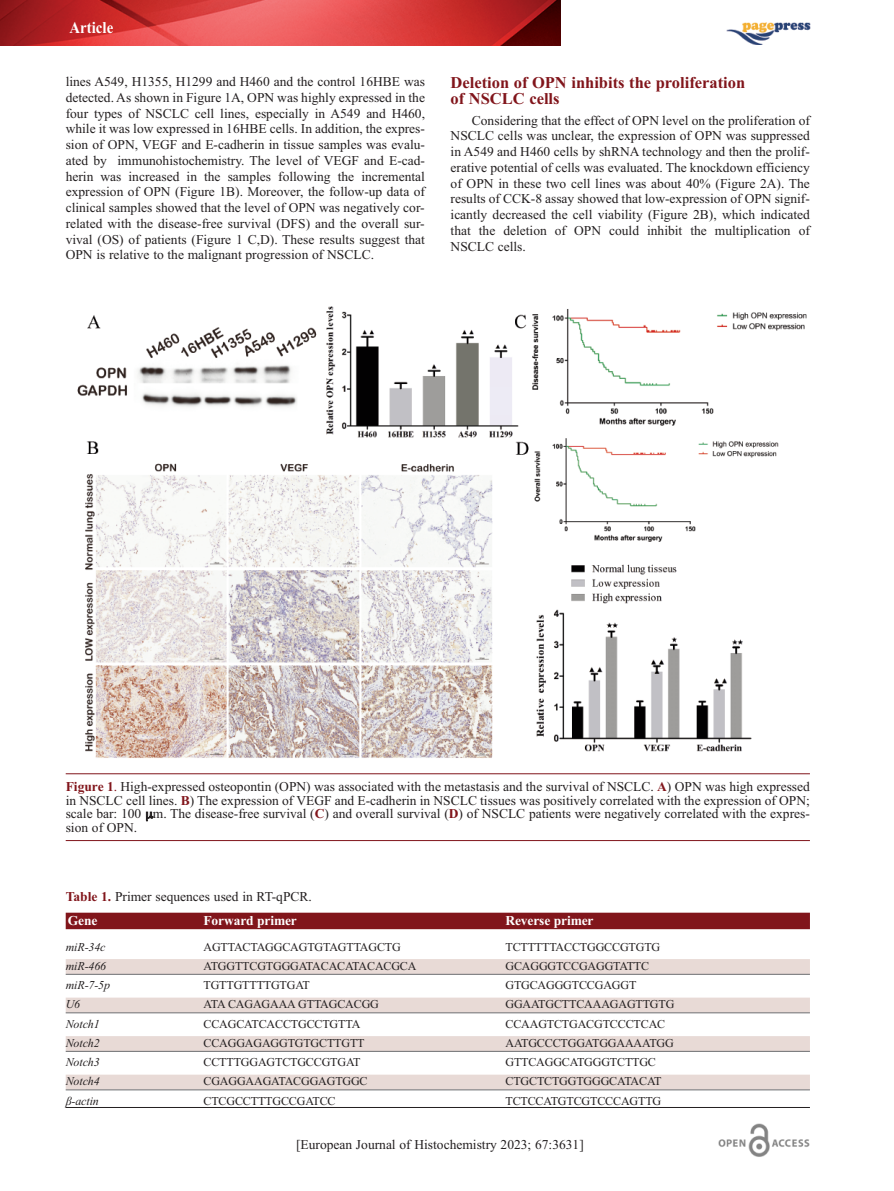
<style>
.page{position:relative;width:894px;height:1191px;background:#fff}
.page>*{position:absolute;margin:0;border:0;box-sizing:border-box;transform-origin:0 0}
.t1{font:700 16.5px/16.5px "Times New Roman";color:#81151b}
.t2{font:700 16.5px "Times New Roman";color:#fff;scale:.9 1}
.t3{font:13.5px/15.8px "Times New Roman";color:#231f20;text-align:justify}
.t4{font:700 13.5px "Times New Roman";letter-spacing:-.01em;color:#fff}
.t5{font:12px "Times New Roman";letter-spacing:-.01em;color:#231f20}
.t6{font:italic 12px "Times New Roman";letter-spacing:-.01em;color:#231f20}
.s1{font-weight:700;color:#81151b}
.s2{color:#81151b}
.s3{font-weight:700;color:#fff}
</style>
<div class="page">
<svg style="left:0;top:0;width:560px;height:45px;background:#cb3b3b"></svg>
<img style="left:718px;top:1123px;width:92px;height:34px">
<img style="left:726px;top:22px;width:85px;height:23px">
<div style="left:66px;top:912px;width:744px;height:17px;background:#81151b"></div>
<div style="left:66px;top:959px;width:744px;height:15px;background:#e8dad6"></div>
<hr style="left:66px;top:974px;width:744px;height:1px;background:#6c6d70">
<div style="left:66px;top:997px;width:744px;height:15px;background:#e8dad6"></div>
<hr style="left:66px;top:1012px;width:744px;height:1px;background:#6c6d70">
<div style="left:66px;top:1036px;width:744px;height:15px;background:#e8dad6"></div>
<hr style="left:66px;top:1051px;width:744px;height:1px;background:#6c6d70">
<div style="left:66px;top:1074px;width:744px;height:15px;background:#e8dad6"></div>
<hr style="left:66px;top:1089px;width:744px;height:1px;background:#6c6d70">
<hr style="left:66px;top:1107px;width:744px;height:1px;background:#231f20">
<hr style="left:66px;top:773px;width:744px;height:1px;background:#81151b">
<hr style="left:66px;top:840px;width:744px;height:1px;background:#81151b">
<img style="left:77px;top:306px;width:730px;height:452px">
<p class="t2" style="left:70px;top:17px;width:50px">Article</p>
<p class="t3" style="left:66px;top:74px;width:361px">lines A549, H1355, H1299 and H460 and the control 16HBE was detected. As shown in Figure 1A, OPN was highly expressed in the four types of NSCLC cell lines, especially in A549 and H460, while it was low expressed in 16HBE cells. In addition, the expres&shy;sion of OPN, VEGF and E-cadherin in tissue samples was evalu&shy;ated by immunohistochemistry. The level of VEGF and E-cad&shy;herin was increased in the samples following the incremental expression of OPN (Figure 1B). Moreover, the follow-up data of clinical samples showed that the level of OPN was negatively cor&shy;related with the disease-free survival (DFS) and the overall sur&shy;vival (OS) of patients (Figure 1 C,D). These results suggest that OPN is relative to the malignant progression of NSCLC.</p>
<p class="t1" style="left:451px;top:74px;width:296px">Deletion of OPN inhibits the proliferation of NSCLC cells</p>
<p class="t3" style="left:451px;top:112px;width:361px;text-indent:21px">Considering that the effect of OPN level on the proliferation of NSCLC cells was unclear, the expression of OPN was suppressed in A549 and H460 cells by shRNA technology and then the prolif&shy;erative potential of cells was evaluated. The knockdown efficiency of OPN in these two cell lines was about 40% (Figure 2A). The results of CCK-8 assay showed that low-expression of OPN signif&shy;icantly decreased the cell viability (Figure 2B), which indicated that the deletion of OPN could inhibit the multiplication of NSCLC cells.</p>
<p class="t3" style="left:66px;top:779px;width:746px;line-height:13.5px"><span class="s1">Figure 1</span><span class="s2">.</span> High-expressed osteopontin (OPN) was associated with the metastasis and the survival of NSCLC. <span class="s1">A</span>) OPN was high expressed in NSCLC cell lines. <span class="s1">B</span>) The expression of VEGF and E-cadherin in NSCLC tissues was positively correlated with the expression of OPN; scale bar: 100 m. The disease-free survival (<span class="s1">C</span>) and overall survival (<span class="s1">D</span>) of NSCLC patients were negatively correlated with the expres&shy;sion of OPN.</p>
<p class="t3" style="left:66px;top:885px;width:248px;line-height:23.5px"><span class="s1">Table 1.</span> Primer sequences used in RT-qPCR.<br><span class="s3">Gene</span></p>
<p class="t4" style="left:203px;top:912px;width:95px">Forward primer</p>
<p class="t4" style="left:505px;top:912px;width:90px">Reverse primer</p>
<p class="t6" style="left:66px;top:939px;width:41px">miR-34c</p>
<p class="t5" style="left:203px;top:939px;width:199px">AGTTACTAGGCAGTGTAGTTAGCTG</p>
<p class="t5" style="left:505px;top:939px;width:156px">TCTTTTTACCTGGCCGTGTG</p>
<p class="t6" style="left:66px;top:958px;width:42px">miR-466</p>
<p class="t5" style="left:203px;top:958px;width:214px">ATGGTTCGTGGGATACACATACACGCA</p>
<p class="t5" style="left:505px;top:958px;width:145px">GCAGGGTCCGAGGTATTC</p>
<p class="t6" style="left:66px;top:978px;width:46px">miR-7-5p</p>
<p class="t5" style="left:204px;top:978px;width:108px">TGTTGTTTTGTGAT</p>
<p class="t5" style="left:505px;top:978px;width:132px">GTGCAGGGTCCGAGGT</p>
<p class="t6" style="left:66px;top:997px;width:16px">U6</p>
<p class="t5" style="left:203px;top:997px;width:177px">ATA CAGAGAAA GTTAGCACGG</p>
<p class="t5" style="left:505px;top:997px;width:170px">GGAATGCTTCAAAGAGTTGTG</p>
<p class="t6" style="left:66px;top:1016px;width:36px">Notch1</p>
<p class="t5" style="left:203px;top:1016px;width:158px">CCAGCATCACCTGCCTGTTA</p>
<p class="t5" style="left:505px;top:1016px;width:161px">CCAAGTCTGACGTCCCTCAC</p>
<p class="t6" style="left:66px;top:1035px;width:36px">Notch2</p>
<p class="t5" style="left:203px;top:1035px;width:163px">CCAGGAGAGGTGTGCTTGTT</p>
<p class="t5" style="left:505px;top:1035px;width:170px">AATGCCCTGGATGGAAAATGG</p>
<p class="t6" style="left:66px;top:1055px;width:36px">Notch3</p>
<p class="t5" style="left:203px;top:1055px;width:159px">CCTTTGGAGTCTGCCGTGAT</p>
<p class="t5" style="left:505px;top:1055px;width:152px">GTTCAGGCATGGGTCTTGC</p>
<p class="t6" style="left:66px;top:1074px;width:36px">Notch4</p>
<p class="t5" style="left:203px;top:1074px;width:166px">CGAGGAAGATACGGAGTGGC</p>
<p class="t5" style="left:505px;top:1074px;width:158px">CTGCTCTGGTGGGCATACAT</p>
<p class="t6" style="left:66px;top:1093px;width:35px">β-actin</p>
<p class="t5" style="left:203px;top:1093px;width:134px">CTCGCCTTTGCCGATCC</p>
<p class="t5" style="left:505px;top:1093px;width:157px">TCTCCATGTCGTCCCAGTTG</p>
<p class="t3" style="left:296px;top:1136px;width:289px">[European Journal of Histochemistry 2023; 67:3631]</p>
</div>
